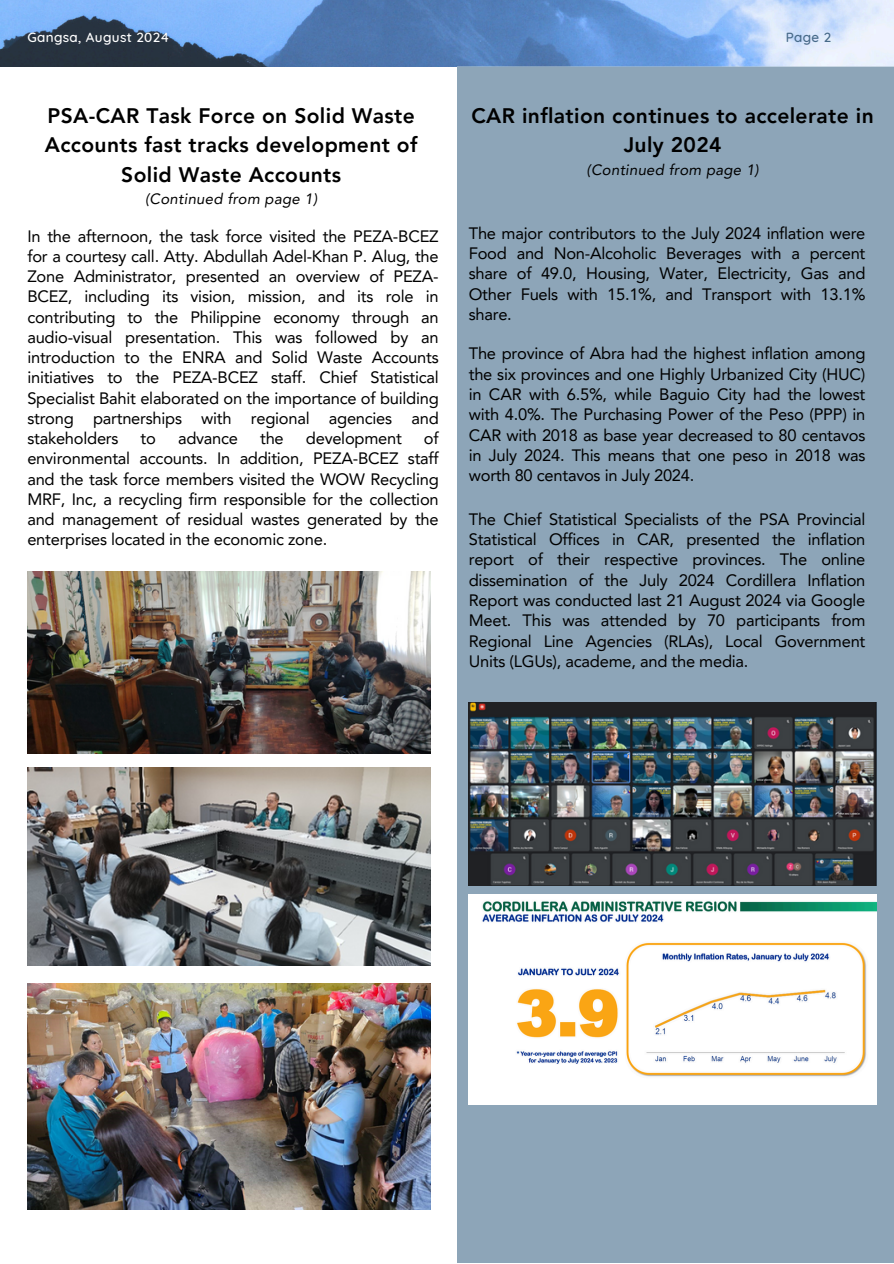
<style>
.page{position:relative;width:894px;height:1264px;background:#fff}
.page>*{position:absolute;margin:0;border:0;box-sizing:border-box;transform-origin:0 0}
.t1{font:800 21px/29.2px "Avenir LT Pro";letter-spacing:.02em;color:#000;text-align:center}
.t2{font:16.5px/20.2px "Avenir LT Pro";letter-spacing:-.015em;color:#000;text-align:justify}
.t3{font:italic 15px "Avenir LT Pro";letter-spacing:.02em;color:#000}
.t4{font:500 13.5px "Quicksand";letter-spacing:.025em;color:#fff}
.t5{font:500 13.5px "Quicksand";color:#476a89}
</style>
<div class="page">
<img style="left:0;top:0;width:893px;height:67px">
<div style="left:456px;top:66px;width:437px;height:1197px;background:#8da5b8"></div>
<img style="left:468px;top:702px;width:408px;height:183px">
<img style="left:27px;top:767px;width:403px;height:198px">
<img style="left:27px;top:983px;width:403px;height:225px">
<img style="left:27px;top:572px;width:403px;height:181px">
<img style="left:468px;top:895px;width:408px;height:209px">
<p class="t4" style="left:27px;top:28px;width:143px">Gangsa, August 2024</p>
<p class="t5" style="left:785px;top:28px;width:47px">Page 2</p>
<h2 class="t1" style="left:45px;top:103px;width:374px">PSA-CAR Task Force on Solid Waste<br>Accounts fast tracks development of<br>Solid Waste Accounts</h2>
<h2 class="t3" style="left:145px;top:193px;width:174px">(Continued from page 1)</h2>
<p class="t2" style="left:27px;top:227px;width:413px">In the afternoon, the task force visited the PEZA-BCEZ for a courtesy call. Atty. Abdullah Adel-Khan P. Alug, the Zone Administrator, presented an overview of PEZA-BCEZ, including its vision, mission, and its role in contributing to the Philippine economy through an audio-visual presentation. This was followed by an introduction to the ENRA and Solid Waste Accounts initiatives to the PEZA-BCEZ staff. Chief Statistical Specialist Bahit elaborated on the importance of building strong partnerships with regional agencies and stakeholders</p>
<p class="t2" style="left:27px;top:430px;width:413px;text-indent:396px">of environmental accounts. In addition, PEZA-BCEZ staff and the task force members visited the WOW Recycling MRF, Inc, a recycling firm responsible for the collection and management of residual wastes generated by the enterprises located in the economic zone.</p>
<p class="t2" style="left:141px;top:430px;width:17px">to</p>
<p class="t2" style="left:178px;top:430px;width:61px">advance</p>
<p class="t2" style="left:260px;top:430px;width:25px">the</p>
<p class="t2" style="left:306px;top:430px;width:97px">development</p>
<p class="t1" style="left:471px;top:103px;width:403px">CAR inflation continues to accelerate in<br>July 2024</p>
<p class="t3" style="left:586px;top:163px;width:174px">(Continued from page 1)</p>
<h1 class="t2" style="left:468px;top:224px;width:398px">The major contributors to the July 2024 inflation were Food and Non-Alcoholic Beverages with a percent share of 49.0, Housing, Water, Electricity, Gas and Other Fuels with 15.1%, and Transport with 13.1% share.</h1>
<h2 class="t2" style="left:468px;top:345px;width:398px">The province of Abra had the highest inflation among the six provinces and one Highly Urbanized City (HUC) in CAR with 6.5%, while Baguio City had the lowest with 4.0%. The Purchasing Power of the Peso (PPP) in CAR with 2018 as base year decreased to 80 centavos in July 2024. This means that one peso in 2018 was worth 80 centavos in July 2024.</h2>
<h2 class="t2" style="left:468px;top:510px;width:398px">The Chief Statistical Specialists of the PSA Provincial Statistical Offices in CAR, presented the inflation report of their respective provinces. The online dissemination of the July 2024 Cordillera Inflation Report was conducted last 21 August 2024 via Google Meet. This was attended by 70 participants from Regional Line Agencies (RLAs), Local Government Units (LGUs), academe, and the media.</h2>
</div>
